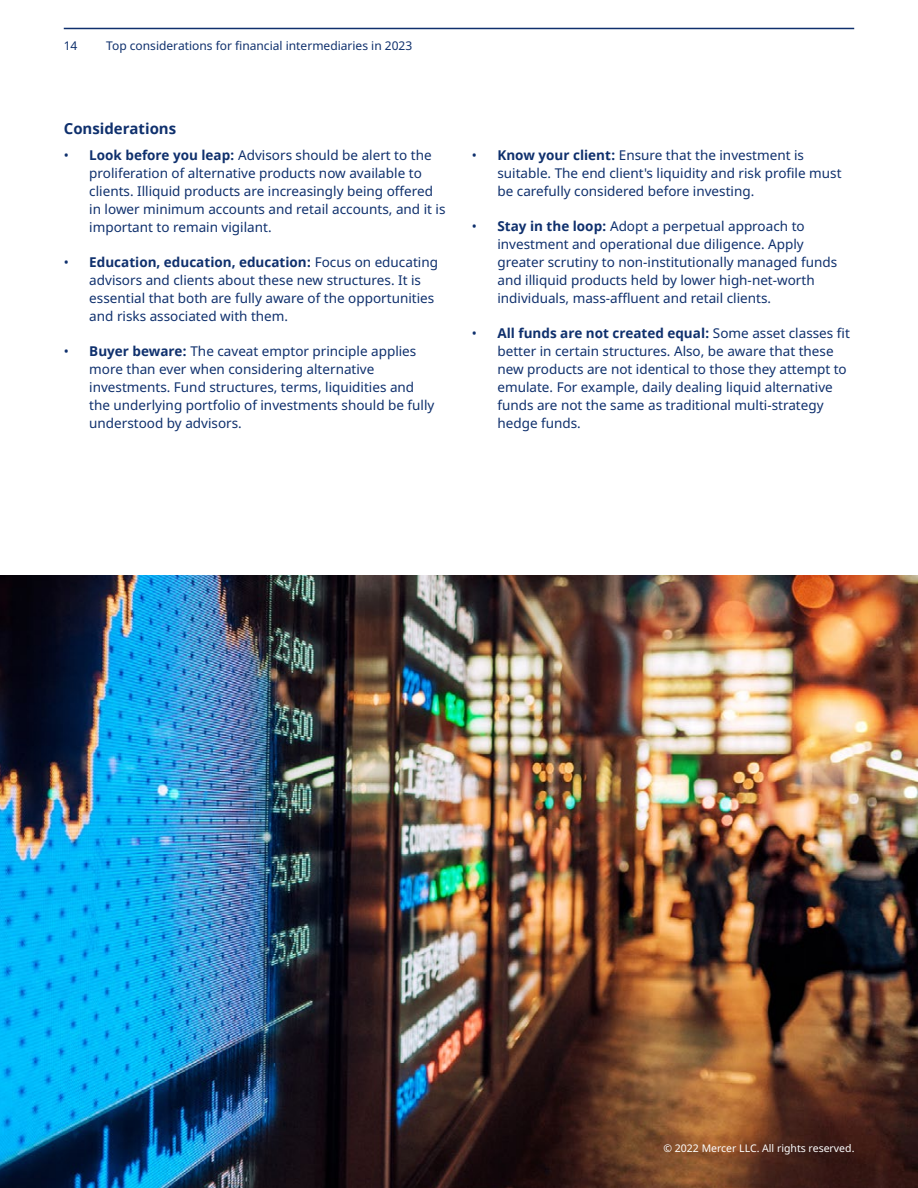
<style>
.page{position:relative;width:918px;height:1188px;background:#fff}
.page>*{position:absolute;margin:0;border:0;box-sizing:border-box;transform-origin:0 0}
.t1{font:700 15px "Noto Sans";color:#0f306d}
.t2{font:13.5px/18px "Noto Sans";color:#0f306d}
.t3{font:12px "Noto Sans";color:#0f306d}
.t4{font:10.5px "Noto Sans";color:#fff}
.s1{font-weight:700}
</style>
<div class="page">
<hr style="left:64px;top:28px;width:790px;height:1px;background:#0f306d">
<img style="left:0;top:576px;width:918px;height:612px">
<p class="t3" style="left:64px;top:37px;width:15px">14</p>
<p class="t3" style="left:106px;top:37px;width:308px">Top considerations for financial intermediaries in 2023</p>
<p class="t1" style="left:64px;top:118px;width:114px">Considerations</p>
<p class="t2" style="left:89px;top:147px;width:358px;text-indent:-26px">• <span class="s1">Look before you leap:</span> Advisors should be alert to the proliferation of alternative products now available to clients. Illiquid products are increasingly being offered in lower minimum accounts and retail accounts, and it is important to remain vigilant.</p>
<p class="t2" style="left:89px;top:254px;width:350px;text-indent:-26px">• <span class="s1">Education, education, education:</span> Focus on educating advisors and clients about these new structures. It is essential that both are fully aware of the opportunities and risks associated with them.</p>
<p class="t2" style="left:89px;top:343px;width:347px;text-indent:-26px">• <span class="s1">Buyer beware:</span> The caveat emptor principle applies more than ever when considering alternative investments. Fund structures, terms, liquidities and the underlying portfolio of investments should be fully understood by advisors.</p>
<p class="t2" style="left:497px;top:147px;width:346px;text-indent:-26px">• <span class="s1">Know your client:</span> Ensure that the investment is suitable. The end client's liquidity and risk profile must be carefully considered before investing.</p>
<p class="t2" style="left:497px;top:218px;width:341px;text-indent:-26px">• <span class="s1">Stay in the loop:</span> Adopt a perpetual approach to investment and operational due diligence. Apply greater scrutiny to non-institutionally managed funds and illiquid products held by lower high-net-worth individuals, mass-affluent and retail clients.</p>
<p class="t2" style="left:497px;top:325px;width:354px;text-indent:-26px">• <span class="s1">All funds are not created equal:</span> Some asset classes fit better in certain structures. Also, be aware that these new products are not identical to those they attempt to emulate. For example, daily dealing liquid alternative funds are not the same as traditional multi-strategy hedge funds.</p>
<p class="t4" style="left:663px;top:1141px;width:193px">© 2022 Mercer LLC. All rights reserved.</p>
</div>
